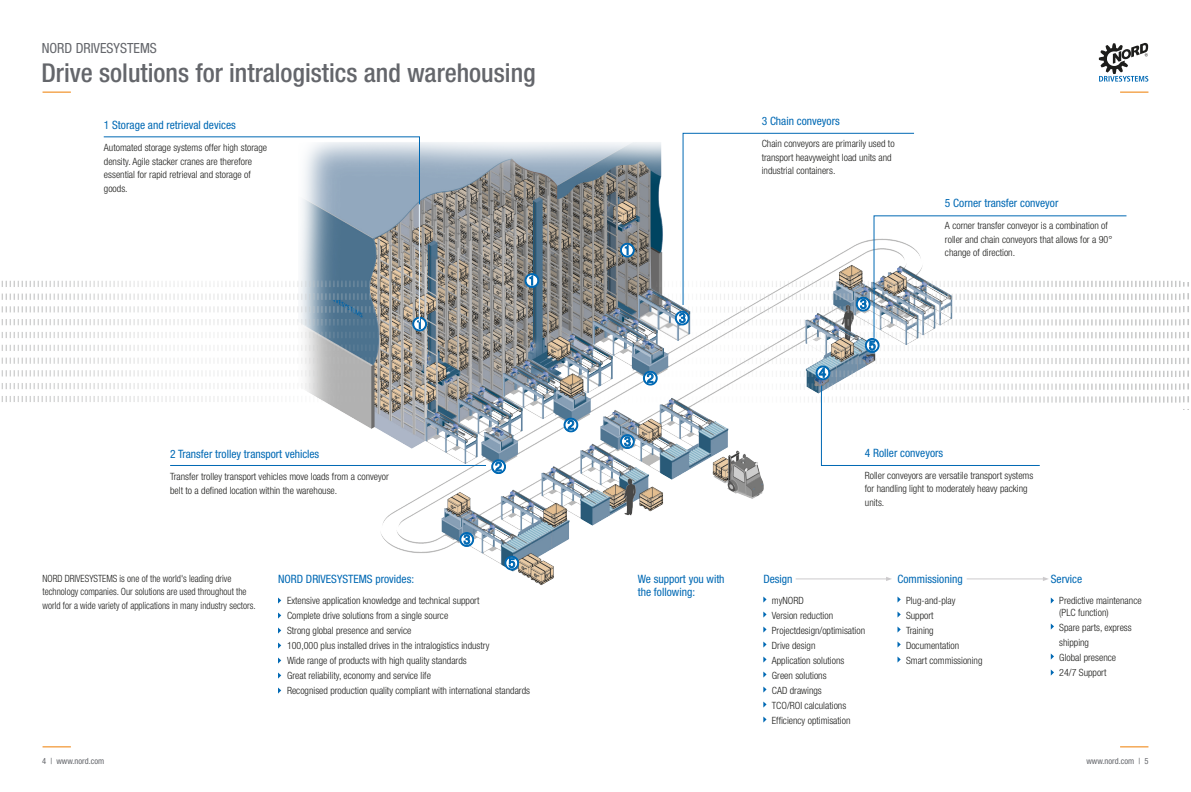
<style>
.page{position:relative;width:1191px;height:792px;background:#fff}
.page>*{position:absolute;margin:0;border:0;box-sizing:border-box;transform-origin:0 0}
.t1{font:500 condensed 26px "Helvetica Neue LT Std";color:#64666b}
.t2{font:condensed 14px "Helvetica Neue LT Std";color:#64666b}
.t3{font:condensed 11.5px/13.5px "Helvetica Neue LT Std";color:#0069b4}
.t4{font:300 condensed 10px/13.5px "Helvetica Neue LT Std";color:#1d1d1b}
.t5{font:300 condensed 10px/13.5px "Helvetica Neue LT Std";color:#1d1d1b;scale:.94 1}
.t6{font:condensed 8.5px "Helvetica Neue LT Std";color:#64666b}
</style>
<div class="page">
<svg style="left:43px;top:746px;width:28px;height:1px"></svg>
<svg style="left:1120px;top:746px;width:28px;height:1px"></svg>
<svg style="left:43px;top:92px;width:28px;height:1px"></svg>
<svg style="left:1120px;top:92px;width:28px;height:1px"></svg>
<svg style="left:1098px;top:43px;width:50px;height:39px"></svg>
<img style="left:273px;top:132px;width:747px;height:499px">
<img style="left:582px;top:278px;width:599px;height:127px">
<img style="left:1px;top:278px;width:433px;height:126px">
<img style="left:1183px;top:283px;width:6px;height:120px">
<hr style="left:170px;top:465px;width:316px;height:1px;background:#0069b4">
<svg style="left:683px;top:133px;width:231px;height:172px"></svg>
<svg style="left:103px;top:137px;width:317px;height:191px"></svg>
<svg style="left:278px;top:598px;width:3px;height:6px"></svg>
<svg style="left:278px;top:613px;width:3px;height:6px"></svg>
<svg style="left:278px;top:628px;width:3px;height:6px"></svg>
<svg style="left:278px;top:643px;width:3px;height:6px"></svg>
<svg style="left:278px;top:658px;width:3px;height:6px"></svg>
<svg style="left:278px;top:673px;width:3px;height:6px"></svg>
<svg style="left:278px;top:688px;width:3px;height:6px"></svg>
<svg style="left:763px;top:597px;width:3px;height:6px"></svg>
<svg style="left:763px;top:612px;width:3px;height:6px"></svg>
<svg style="left:763px;top:627px;width:3px;height:6px"></svg>
<svg style="left:763px;top:642px;width:3px;height:6px"></svg>
<svg style="left:763px;top:657px;width:3px;height:6px"></svg>
<svg style="left:763px;top:672px;width:3px;height:6px"></svg>
<svg style="left:763px;top:687px;width:3px;height:6px"></svg>
<svg style="left:763px;top:702px;width:3px;height:6px"></svg>
<svg style="left:763px;top:717px;width:3px;height:6px"></svg>
<svg style="left:897px;top:597px;width:3px;height:6px"></svg>
<svg style="left:897px;top:612px;width:3px;height:6px"></svg>
<svg style="left:897px;top:627px;width:3px;height:6px"></svg>
<svg style="left:897px;top:642px;width:3px;height:6px"></svg>
<svg style="left:897px;top:657px;width:3px;height:6px"></svg>
<svg style="left:1050px;top:598px;width:4px;height:6px"></svg>
<svg style="left:1050px;top:624px;width:4px;height:6px"></svg>
<svg style="left:1050px;top:654px;width:4px;height:6px"></svg>
<svg style="left:1050px;top:670px;width:4px;height:6px"></svg>
<hr style="left:419px;top:204px;width:1px;height:118px;background:#fff">
<hr style="left:795px;top:579px;width:92px;height:1px;background:#cccacc">
<svg style="left:886px;top:577px;width:6px;height:4px"></svg>
<hr style="left:966px;top:579px;width:78px;height:1px;background:#cccacc">
<svg style="left:1043px;top:577px;width:6px;height:4px"></svg>
<svg style="left:620px;top:243px;width:14px;height:14px"></svg>
<svg style="left:525px;top:273px;width:14px;height:14px"></svg>
<svg style="left:460px;top:532px;width:13px;height:14px"></svg>
<svg style="left:413px;top:317px;width:13px;height:14px"></svg>
<svg style="left:620px;top:434px;width:14px;height:14px"></svg>
<svg style="left:643px;top:371px;width:14px;height:14px"></svg>
<svg style="left:816px;top:366px;width:224px;height:100px"></svg>
<svg style="left:492px;top:460px;width:13px;height:13px"></svg>
<svg style="left:856px;top:216px;width:270px;height:136px"></svg>
<svg style="left:564px;top:418px;width:14px;height:14px"></svg>
<svg style="left:505px;top:556px;width:13px;height:14px"></svg>
<svg style="left:675px;top:311px;width:14px;height:14px"></svg>
<h2 class="t2" style="left:42px;top:40px;width:117px">NORD DRIVESYSTEMS</h2>
<h1 class="t1" style="left:41px;top:57px;width:496px">Drive solutions for intralogistics and warehousing</h1>
<p class="t3" style="left:104px;top:118px;width:133px">1 Storage and retrieval devices</p>
<p class="t4" style="left:104px;top:141px;width:165px">Automated storage systems offer high storage density. Agile stacker cranes are therefore essential for rapid retrieval and storage of goods.</p>
<p class="t3" style="left:170px;top:447px;width:151px">2 Transfer trolley transport vehicles</p>
<p class="t4" style="left:170px;top:470px;width:220px">Transfer trolley transport vehicles move loads from a conveyor belt to a defined location within the warehouse.</p>
<p class="t3" style="left:761px;top:114px;width:80px">3 Chain conveyors</p>
<p class="t4" style="left:761px;top:137px;width:134px">Chain conveyors are primarily used to transport heavyweight load units and industrial containers.</p>
<p class="t3" style="left:945px;top:196px;width:115px">5 Corner transfer conveyor</p>
<p class="t4" style="left:945px;top:219px;width:169px">A corner transfer conveyor is a combination of roller and chain conveyors that allows for a 90° change of direction.</p>
<p class="t3" style="left:865px;top:446px;width:80px">4 Roller conveyors</p>
<p class="t4" style="left:865px;top:468px;width:170px">Roller conveyors are versatile transport systems for handling light to moderately heavy packing units.</p>
<p class="t5" style="left:43px;top:571px;width:228px">NORD DRIVESYSTEMS is one of the world's leading drive technology companies. Our solutions are used throughout the world for a wide variety of applications in many industry sectors.</p>
<p class="t3" style="left:897px;top:572px;width:67px">Commissioning</p>
<p class="t3" style="left:278px;top:572px;width:138px">NORD DRIVESYSTEMS provides:</p>
<p class="t4" style="left:287px;top:593px;width:194px">Extensive application knowledge and technical support</p>
<p class="t4" style="left:287px;top:608px;width:163px">Complete drive solutions from a single source</p>
<p class="t4" style="left:287px;top:623px;width:126px">Strong global presence and service</p>
<p class="t4" style="left:287px;top:638px;width:204px">100,000 plus installed drives in the intralogistics industry</p>
<p class="t4" style="left:287px;top:653px;width:181px">Wide range of products with high quality standards</p>
<p class="t4" style="left:287px;top:668px;width:145px">Great reliability, economy and service life</p>
<p class="t4" style="left:287px;top:683px;width:244px">Recognised production quality compliant with international standards</p>
<p class="t3" style="left:638px;top:572px;width:88px">We support you with the following:</p>
<p class="t3" style="left:763px;top:572px;width:31px">Design</p>
<p class="t4" style="left:772px;top:593px;width:33px">myNORD</p>
<p class="t4" style="left:772px;top:608px;width:63px">Version reduction</p>
<p class="t4" style="left:772px;top:623px;width:95px">Projectdesign/optimisation</p>
<p class="t4" style="left:772px;top:638px;width:45px">Drive design</p>
<p class="t4" style="left:772px;top:653px;width:74px">Application solutions</p>
<p class="t4" style="left:772px;top:668px;width:56px">Green solutions</p>
<p class="t4" style="left:772px;top:683px;width:51px">CAD drawings</p>
<p class="t4" style="left:772px;top:698px;width:76px">TCO/ROI calculations</p>
<p class="t4" style="left:772px;top:713px;width:80px">Efficiency optimisation</p>
<p class="t4" style="left:906px;top:593px;width:51px">Plug-and-play</p>
<p class="t4" style="left:906px;top:608px;width:29px">Support</p>
<p class="t4" style="left:906px;top:623px;width:29px">Training</p>
<p class="t4" style="left:906px;top:638px;width:55px">Documentation</p>
<p class="t4" style="left:906px;top:653px;width:78px">Smart commissioning</p>
<p class="t3" style="left:1050px;top:572px;width:33px">Service</p>
<p class="t4" style="left:1059px;top:594px;width:84px;line-height:12px">Predictive maintenance (PLC function)</p>
<p class="t4" style="left:1059px;top:619px;width:74px;line-height:15px">Spare parts, express shipping</p>
<p class="t4" style="left:1059px;top:650px;width:58px">Global presence</p>
<p class="t4" style="left:1059px;top:665px;width:49px">24/7 Support</p>
<p class="t6" style="left:42px;top:756px;width:64px">4 | www.nord.com</p>
<p class="t6" style="left:1086px;top:756px;width:64px">www.nord.com | 5</p>
</div>
